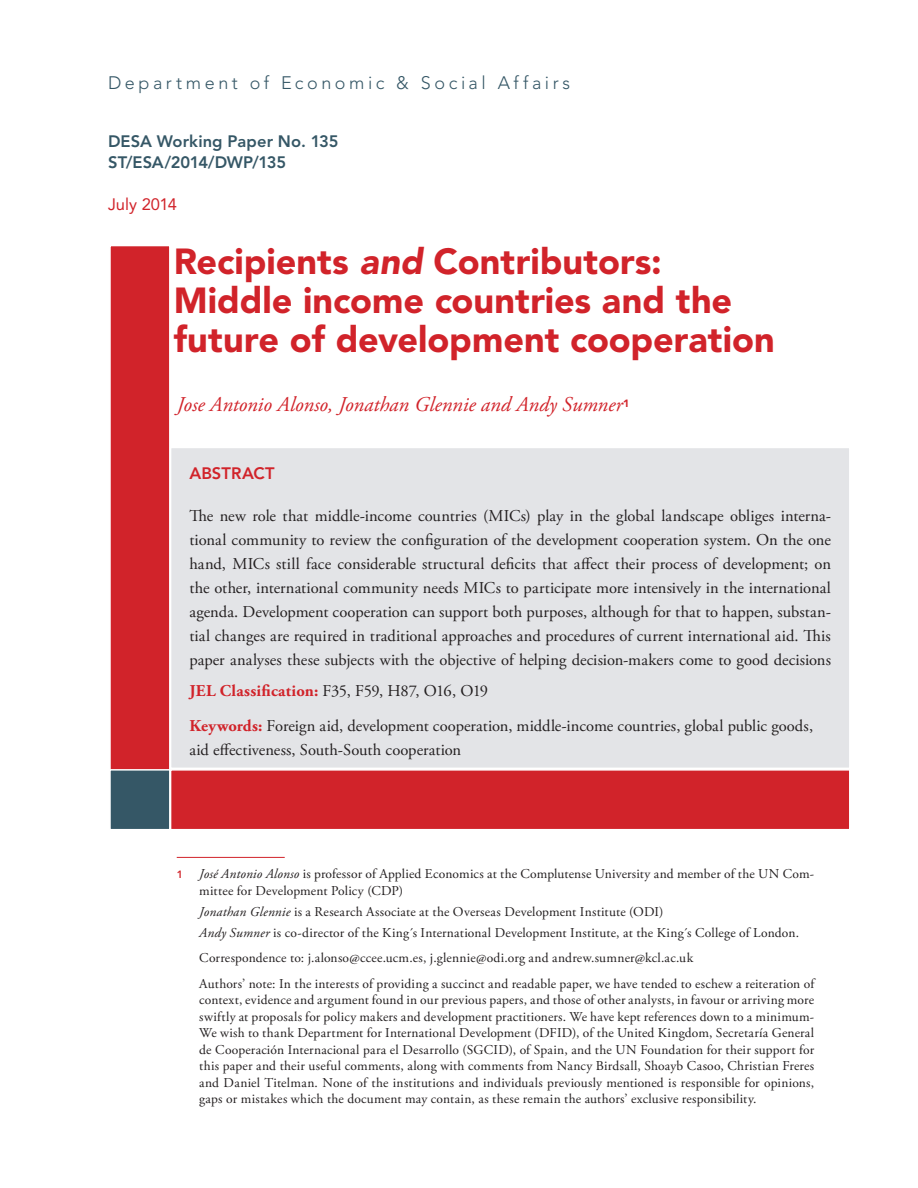
<style>
.page{position:relative;width:918px;height:1188px;background:#fff}
.page>*{position:absolute;margin:0;border:0;box-sizing:border-box;transform-origin:0 0}
.Main_title{font:900 36px/39px "Avenir LT Std";color:#d1232a}
.Author{font:italic 21px "Adobe Garamond Pro";color:#d1232a}
.DESA{font:300 18px "Avenir LT Std";letter-spacing:.195em;color:#355766}
.AbstractText{font:16.5px/24px "Adobe Garamond Pro";letter-spacing:-.005em;color:#231f20;text-align:justify}
.DesaSymbol{font:800 16.5px "Avenir LT Std";letter-spacing:.005em;color:#355766}
.AbstractText-2{font:16.5px "Adobe Garamond Pro";letter-spacing:-.035em;color:#231f20}
.Date{font:16.5px "Avenir LT Std";color:#d1232a}
.AbstractHead{font:800 16.5px "Avenir LT Std";letter-spacing:.005em;color:#d1232a}
.Footnote{font:13.5px/16.5px "Adobe Garamond Pro";letter-spacing:.01em;color:#231f20}
.s1{font-style:italic}
.s2{font-weight:700;color:#d1232a}
.s3{font-family:"Avenir LT Std";font-weight:800;font-size:10.5px;color:#d1232a}
</style>
<div class="page">
<hr style="left:177px;top:857px;width:108px;height:1px;background:#d1232a">
<div style="left:109px;top:245px;width:62px;height:581px;background:#d1232a;border:2px solid #fff"></div>
<div style="left:109px;top:769px;width:62px;height:61px;background:#355766;border:2px solid #fff"></div>
<div style="left:170px;top:769px;width:681px;height:61px;background:#d1232a;border:2px solid #fff"></div>
<div style="left:171px;top:447px;width:679px;height:321px;background:#e3e4e7"></div>
<div style="left:170px;top:447px;width:681px;height:322px;border:2px solid #fff"></div>
<p class="DESA" style="left:108px;top:72px;width:464px">Department of Economic &amp; Social Affairs</p>
<p class="DesaSymbol" style="left:108px;top:132px;width:232px">DESA Working Paper No. 135</p>
<p class="DesaSymbol" style="left:108px;top:153px;width:180px">ST/ESA/2014/DWP/135</p>
<p class="Date" style="left:108px;top:195px;width:70px">July 2014</p>
<p class="Main_title" style="left:174px;top:241px;width:603px">Recipients <span class="s1">and</span> Contributors:<br>Middle income countries and the future of development cooperation</p>
<p class="Author" style="left:177px;top:392px;width:454px">Jose Antonio Alonso, Jonathan Glennie and Andy Sumner<sup>1</sup></p>
<p class="AbstractHead" style="left:189px;top:463px;width:87px">ABSTRACT</p>
<p class="AbstractText" style="left:189px;top:504px;width:643px">The new role that middle-income countries (MICs) play in the global landscape obliges interna&shy;tional community to review the configuration of the development cooperation system. On the one hand, MICs still face considerable structural deficits that affect their process of development; on the other, international community needs MICs to participate more intensively in the international agenda. Development cooperation can support both purposes, although for that to happen, substan&shy;tial changes are required in traditional approaches and procedures of current international aid. This paper analyses these subjects with the objective of helping decision-makers come to good decisions</p>
<p class="AbstractText-2" style="left:189px;top:681px;width:300px"><span class="s2">JEL Classification:</span> F35, F59, H87, O16, O19</p>
<p class="AbstractText" style="left:189px;top:714px;width:625px"><span class="s2">Keywords:</span> Foreign aid, development cooperation, middle-income countries, global public goods, aid effectiveness, South-South cooperation</p>
<p class="Footnote" style="left:199px;top:866px;width:617px;text-indent:-22px"><span class="s3">1</span> <span class="s1">José Antonio Alonso</span> is professor of Applied Economics at the Complutense University and member of the UN Com&shy;mittee for Development Policy (CDP)</p>
<p class="Footnote" style="left:199px;top:904px;width:466px"><span class="s1">Jonathan Glennie</span> is a Research Associate at the Overseas Development Institute (ODI)</p>
<p class="Footnote" style="left:199px;top:925px;width:601px"><span class="s1">Andy Sumner</span> is co-director of the King´s International Development Institute, at the King´s College of London.</p>
<p class="Footnote" style="left:199px;top:950px;width:495px">Correspondence to: j.alonso@ccee.ucm.es, j.glennie@odi.org and andrew.sumner@kcl.ac.uk</p>
<p class="Footnote" style="left:199px;top:976px;width:617px;text-align:justify">Authors’ note: In the interests of providing a succinct and readable paper, we have tended to eschew a reiteration of context, evidence and argument found in our previous papers, and those of other analysts, in favour or arriving more swiftly at proposals for policy makers and development practitioners. We have kept references down to a minimum-We wish to thank Department for International Development (DFID), of the United Kingdom, Secretaría General de Cooperación Internacional para el Desarrollo (SGCID), of Spain, and the UN Foundation for their support for this paper and their useful comments, along with comments from Nancy Birdsall, Shoayb Casoo, Christian Freres and Daniel Titelman. None of the institutions and individuals previously mentioned is responsible for opinions, gaps or mistakes which the document may contain, as these remain the authors’ exclusive responsibility.</p>
</div>
